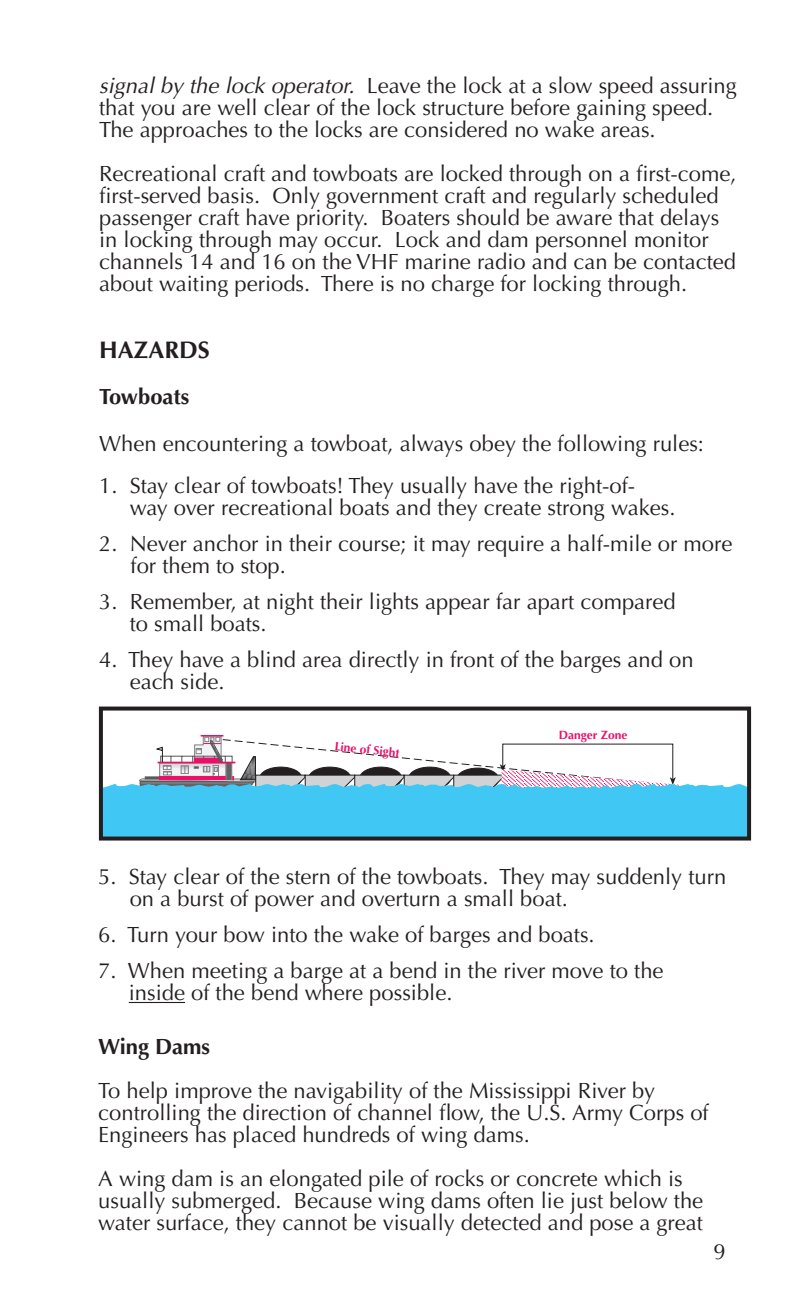
<style>
.page{position:relative;width:801px;height:1311px;background:#fff}
.page>*{position:absolute;margin:0;border:0;box-sizing:border-box;transform-origin:0 0}
.t1{font:700 24px "Optima";color:#231f20}
.t2{font:22px/22px "Optima";color:#231f20}
.t3{font:700 22px "Optima";color:#231f20}
.t4{font:700 12px "Optima";color:#ec0e68}
.s1{font-style:italic}
</style>
<div class="page">
<div style="left:100px;top:788px;width:648px;height:50px;background:#40c7f4"></div>
<svg style="left:104px;top:735px;width:648px;height:75px"></svg>
<div style="left:99px;top:706px;width:652px;height:134px;border:4px solid #231f20"></div>
<hr style="left:129px;top:1001px;width:56px;height:2px;background:#231f20">
<p class="t2" style="left:99px;top:75px;width:639px"><span class="s1">signal by the lock operator.</span> Leave the lock at a slow speed assuring that you are well clear of the lock structure before gaining speed.<br>The approaches to the locks are considered no wake areas.</p>
<p class="t2" style="left:99px;top:163px;width:639px">Recreational craft and towboats are locked through on a first-come, first-served basis. Only government craft and regularly scheduled passenger craft have priority. Boaters should be aware that delays in locking through may occur. Lock and dam personnel monitor channels 14 and 16 on the VHF marine radio and can be contacted about waiting periods. There is no charge for locking through.</p>
<p class="t1" style="left:99px;top:336px;width:112px">HAZARDS</p>
<p class="t3" style="left:99px;top:383px;width:92px">Towboats</p>
<p class="t2" style="left:99px;top:433px;width:606px">When encountering a towboat, always obey the following rules:</p>
<p class="t2" style="left:99px;top:475px;width:537px">1. Stay clear of towboats! They usually have the right-of-</p>
<p class="t2" style="left:130px;top:497px;width:547px">way over recreational boats and they create strong wakes.</p>
<p class="t2" style="left:131px;top:533px;width:603px;text-indent:-32px">2. Never anchor in their course; it may require a half-mile or more for them to stop.</p>
<p class="t2" style="left:99px;top:591px;width:578px">3. Remember, at night their lights appear far apart compared</p>
<p class="t2" style="left:130px;top:613px;width:138px">to small boats.</p>
<p class="t2" style="left:130px;top:649px;width:565px;text-indent:-31px">4. They have a blind area directly in front of the barges and on each side.</p>
<p class="t4" style="left:335px;top:739px;width:67px;rotate:6deg">Line of Sight</p>
<p class="t4" style="left:559px;top:728px;width:70px">Danger Zone</p>
<p class="t2" style="left:98px;top:866px;width:629px">5. Stay clear of the stern of the towboats. They may suddenly turn</p>
<p class="t2" style="left:130px;top:888px;width:440px">on a burst of power and overturn a small boat.</p>
<p class="t2" style="left:98px;top:924px;width:498px">6. Turn your bow into the wake of barges and boats.</p>
<p class="t2" style="left:98px;top:960px;width:567px">7. When meeting a barge at a bend in the river move to the</p>
<p class="t2" style="left:129px;top:982px;width:325px">inside of the bend where possible.</p>
<p class="t3" style="left:98px;top:1034px;width:113px">Wing Dams</p>
<p class="t2" style="left:98px;top:1080px;width:558px">To help improve the navigability of the Mississippi River by</p>
<p class="t2" style="left:98px;top:1102px;width:612px">controlling the direction of channel flow, the U.S. Army Corps of<br>Engineers has placed hundreds of wing dams.</p>
<p class="t2" style="left:98px;top:1168px;width:586px">A wing dam is an elongated pile of rocks or concrete which is</p>
<p class="t2" style="left:98px;top:1190px;width:606px">usually submerged. Because wing dams often lie just below the water surface, they cannot be visually detected and pose a great</p>
<p class="t2" style="left:713px;top:1240px;width:14px">9</p>
</div>
